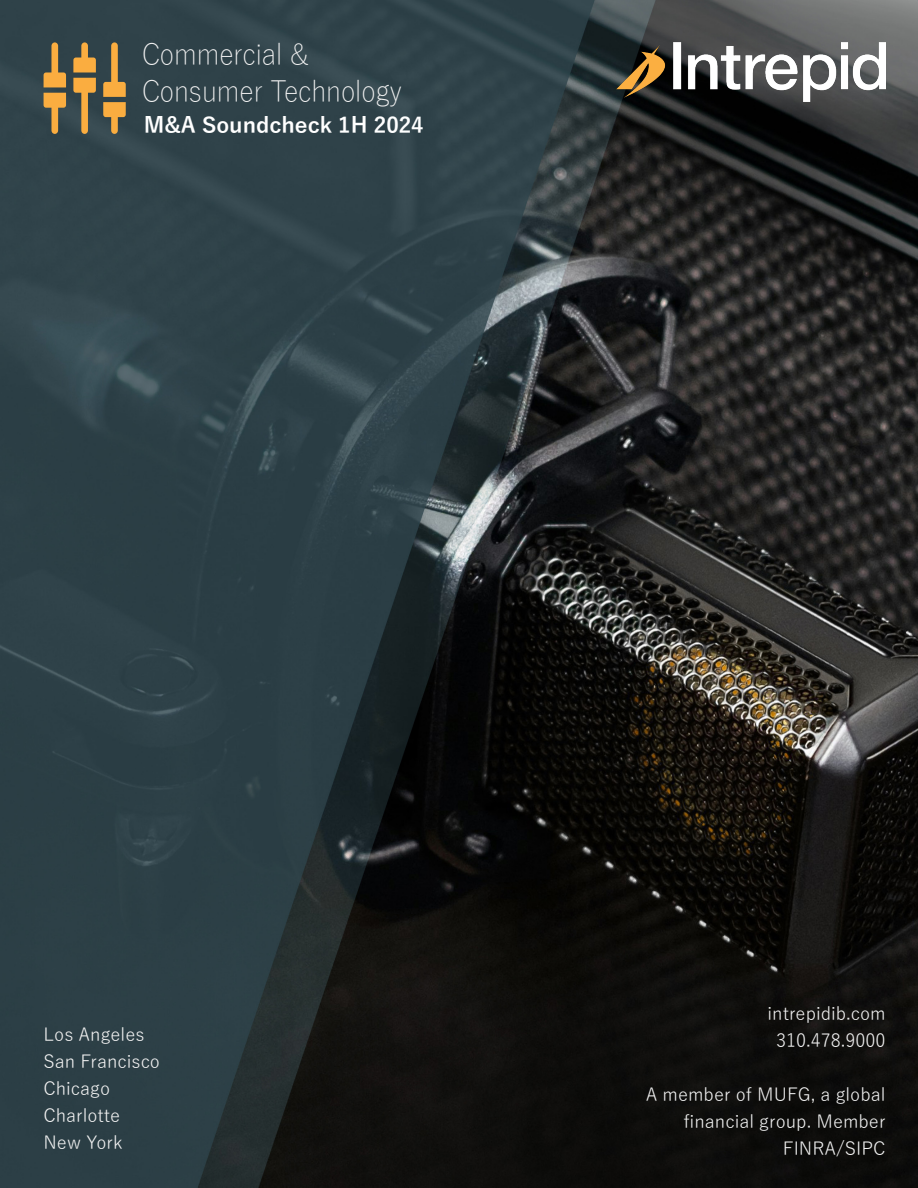
<style>
.page{position:relative;width:918px;height:1188px;background:#fff}
.page>*{position:absolute;margin:0;border:0;box-sizing:border-box;transform-origin:0 0}
.t1{font:300 28.95px/36.9px "Yu Gothic";color:#f2f2f2;scale:.95 1}
.Paragraph_Style_1{font:700 21.75px "Yu Gothic";color:#fff}
.t2{font:18px/27px "Yu Gothic";color:#f2f2f2;text-align:right}
</style>
<div class="page">
<img style="left:0;top:0;width:918px;height:1188px">
<img style="left:616px;top:42px;width:270px;height:59px">
<svg style="left:44px;top:42px;width:22px;height:45px"></svg>
<svg style="left:44px;top:93px;width:22px;height:41px"></svg>
<svg style="left:73px;top:42px;width:23px;height:30px"></svg>
<svg style="left:73px;top:78px;width:23px;height:56px"></svg>
<svg style="left:103px;top:42px;width:23px;height:92px;background:#927645"></svg>
<h1 class="t1" style="left:142px;top:32px;width:275px">Commercial &amp;<br>Consumer Technology</h1>
<p class="Paragraph_Style_1" style="left:144px;top:113px;width:282px">M&amp;A Soundcheck 1H 2024</p>
<p class="t2" style="left:44px;top:1019px;width:103px">Los Angeles</p>
<p class="t2" style="left:44px;top:1046px;width:118px">San Francisco</p>
<p class="t2" style="left:44px;top:1073px;width:68px">Chicago</p>
<p class="t2" style="left:44px;top:1100px;width:78px">Charlotte</p>
<p class="t2" style="left:44px;top:1127px;width:81px">New York</p>
<p class="t2" style="left:768px;top:998px;width:119px">intrepidib.com</p>
<p class="t2" style="left:776px;top:1025px;width:111px">310.478.9000</p>
<p class="t2" style="left:646px;top:1079px;width:241px">A member of MUFG, a global financial group. Member</p>
<p class="t2" style="left:783px;top:1133px;width:104px">FINRA/SIPC</p>
</div>
